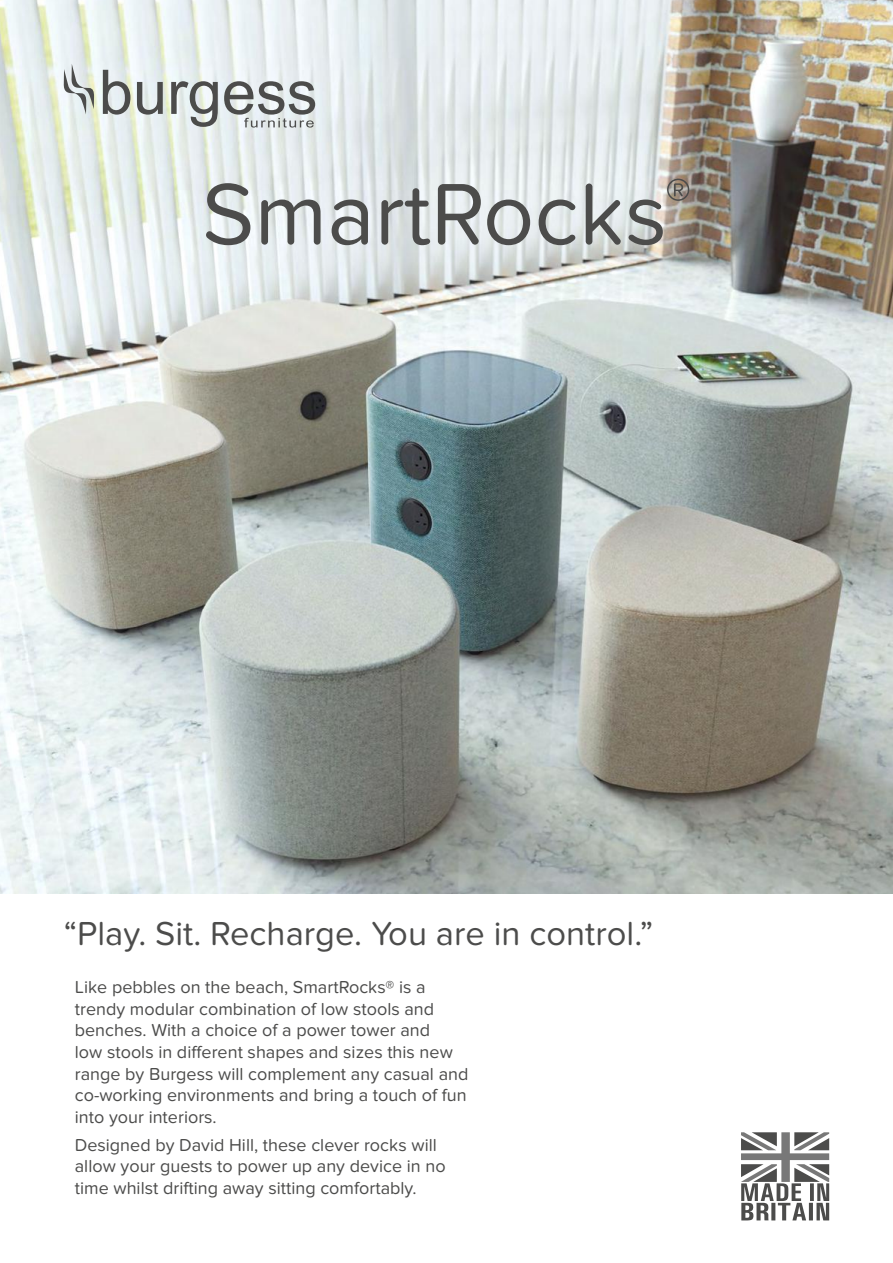
<style>
.page{position:relative;width:893px;height:1263px;background:#fff}
.page>*{position:absolute;margin:0;border:0;box-sizing:border-box;transform-origin:0 0}
.t1{font:90px "Proxima Nova Soft";color:#4c4c4b}
.t2{font:34.5px "Proxima Nova Soft";color:#4c4c4b}
.t3{font:18px/21.6px "Proxima Nova Soft";color:#4c4c4b}
</style>
<div class="page">
<img style="left:0;top:0;width:893px;height:893px">
<svg style="left:103px;top:70px;width:27px;height:45px"></svg>
<svg style="left:137px;top:82px;width:26px;height:33px"></svg>
<svg style="left:171px;top:81px;width:47px;height:46px"></svg>
<svg style="left:224px;top:81px;width:91px;height:47px"></svg>
<svg style="left:63px;top:64px;width:31px;height:50px"></svg>
<svg style="left:741px;top:1132px;width:88px;height:88px"></svg>
<h1 class="t1" style="left:202px;top:162px;width:491px">SmartRocks<sup>®</sup></h1>
<h2 class="t2" style="left:64px;top:914px;width:591px">“Play. Sit. Recharge. You are in control.”</h2>
<p class="t3" style="left:75px;top:977px;width:395px">Like pebbles on the beach, SmartRocks® is a trendy modular combination of low stools and benches. With a choice of a power tower and<br>low stools in different shapes and sizes this new range by Burgess will complement any casual and co-working environments and bring a touch of fun into your interiors.</p>
<p class="t3" style="left:75px;top:1134px;width:372px">Designed by David Hill, these clever rocks will allow your guests to power up any device in no time whilst drifting away sitting comfortably.</p>
</div>
